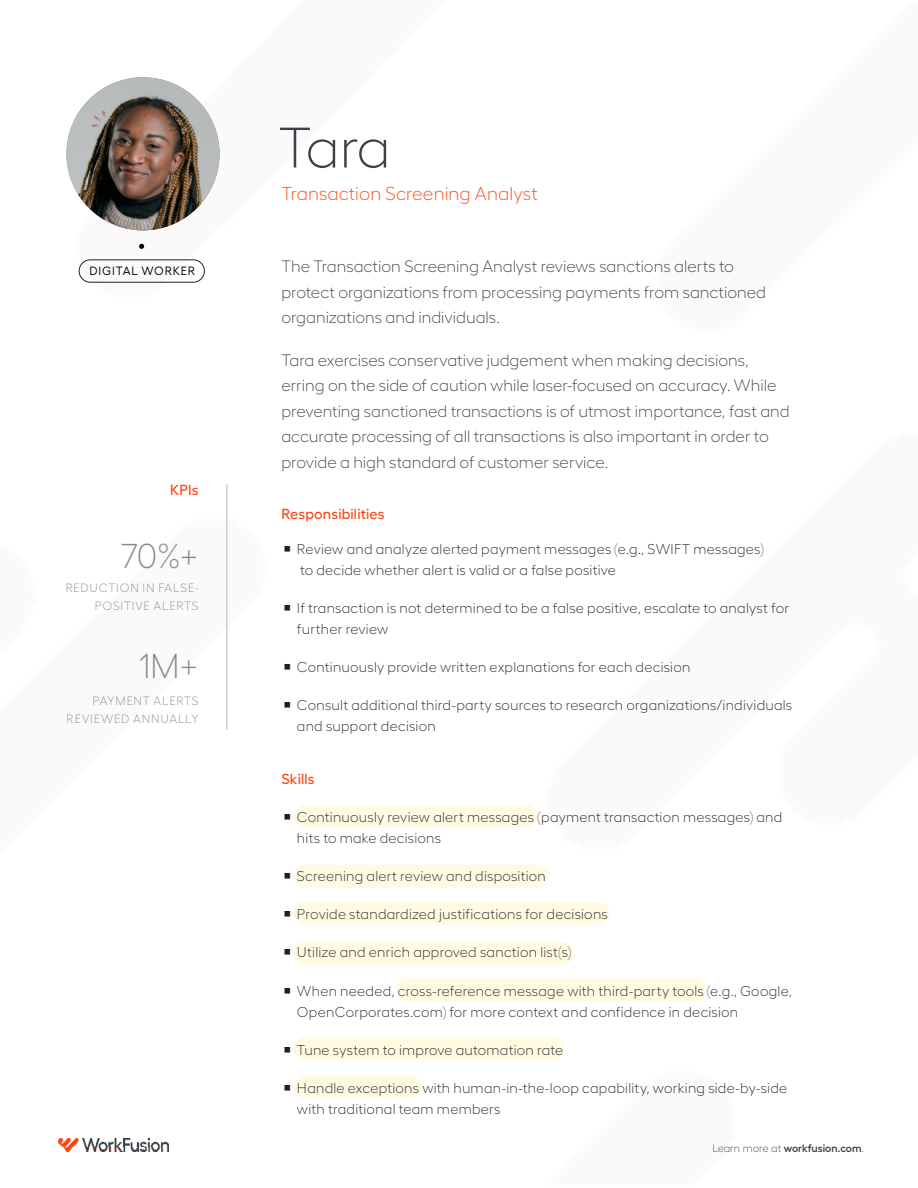
<style>
.page{position:relative;width:918px;height:1188px;background:#fff}
.page>*{position:absolute;margin:0;border:0;box-sizing:border-box;transform-origin:0 0}
.t1{font:300 57px "Hellix";color:#3b4249}
.t2{font:300 34.5px "Hellix";color:#7b7c7f}
.t3{font:300 18.6px "Hellix";letter-spacing:.005em;color:#fc4610}
.t4{font:300 16.5px/25.5px "Hellix";color:#3b4249}
.t5{font:500 14.7px "Hellix";letter-spacing:.01em;color:#fc4610}
.t6{font:300 14.25px/21px "Hellix";letter-spacing:.015em;color:#231f20}
.t7{font:300 12px/18px "Hellix";letter-spacing:.07em;color:#7b7c7f;text-align:right}
.t8{font:12px "Hellix";letter-spacing:.065em;color:#000}
.t9{font:600 10.8px "Hellix";color:#3b4249}
.s1{font-weight:300}
</style>
<div class="page">
<img style="left:58px;top:77px;width:649px;height:1075px">
<hr style="left:227px;top:484px;width:1px;height:245px;background:#7f8b87">
<img style="left:59px;top:1139px;width:109px;height:13px">
<svg style="left:139px;top:244px;width:5px;height:5px"></svg>
<img style="left:66px;top:77px;width:154px;height:153px;border-radius:77px">
<img style="left:83px;top:106px;width:27px;height:26px">
<div style="left:79px;top:259px;width:126px;height:24px;border:1px solid #231f20;border-radius:11px"></div>
<svg style="left:285px;top:546px;width:5px;height:6px"></svg>
<svg style="left:285px;top:605px;width:5px;height:6px"></svg>
<svg style="left:285px;top:664px;width:5px;height:6px"></svg>
<svg style="left:285px;top:702px;width:5px;height:6px"></svg>
<svg style="left:285px;top:814px;width:5px;height:6px"></svg>
<svg style="left:285px;top:873px;width:5px;height:6px"></svg>
<svg style="left:285px;top:911px;width:5px;height:6px"></svg>
<svg style="left:285px;top:949px;width:5px;height:6px"></svg>
<svg style="left:285px;top:987px;width:5px;height:6px"></svg>
<svg style="left:285px;top:1047px;width:5px;height:5px"></svg>
<svg style="left:285px;top:1085px;width:5px;height:5px"></svg>
<p class="t8" style="left:89px;top:264px;width:107px">DIGITAL WORKER</p>
<p class="t5" style="left:170px;top:484px;width:30px">KPIs</p>
<h2 class="t2" style="left:121px;top:536px;width:79px">70%+</h2>
<p class="t7" style="left:66px;top:579px;width:135px">REDUCTION IN FALSE-<br>POSITIVE ALERTS</p>
<h2 class="t2" style="left:138px;top:646px;width:62px">1M+</h2>
<p class="t7" style="left:67px;top:692px;width:133px">PAYMENT ALERTS<br>REVIEWED ANNUALLY</p>
<h1 class="t1" style="left:278px;top:127px;width:114px">Tara</h1>
<h3 class="t3" style="left:281px;top:187px;width:258px">Transaction Screening Analyst</h3>
<p class="t4" style="left:281px;top:255px;width:486px">The Transaction Screening Analyst reviews sanctions alerts to protect organizations from processing payments from sanctioned organizations and individuals.</p>
<p class="t4" style="left:281px;top:349px;width:510px">Tara exercises conservative judgement when making decisions, erring on the side of caution while laser-focused on accuracy. While preventing sanctioned transactions is of utmost importance, fast and accurate processing of all transactions is also important in order to provide a high standard of customer service.</p>
<p class="t5" style="left:281px;top:508px;width:105px">Responsibilities</p>
<p class="t6" style="left:297px;top:540px;width:468px">Review and analyze alerted payment messages (e.g., SWIFT messages) to decide whether alert is valid or a false positive</p>
<p class="t6" style="left:297px;top:599px;width:494px">If transaction is not determined to be a false positive, escalate to analyst for further review</p>
<p class="t6" style="left:297px;top:658px;width:395px">Continuously provide written explanations for each decision</p>
<p class="t6" style="left:297px;top:696px;width:497px">Consult additional third-party sources to research organizations/individuals and support decision</p>
<p class="t5" style="left:281px;top:774px;width:35px">Skills</p>
<p class="t6" style="left:297px;top:808px;width:487px">Continuously review alert messages (payment transaction messages) and hits to make decisions</p>
<p class="t6" style="left:297px;top:867px;width:251px">Screening alert review and disposition</p>
<p class="t6" style="left:297px;top:905px;width:312px">Provide standardized justifications for decisions</p>
<p class="t6" style="left:297px;top:943px;width:276px">Utilize and enrich approved sanction list(s)</p>
<p class="t6" style="left:297px;top:981px;width:497px">When needed, cross-reference message with third-party tools (e.g., Google,<br>OpenCorporates.com) for more context and confidence in decision</p>
<p class="t6" style="left:297px;top:1040px;width:268px">Tune system to improve automation rate</p>
<p class="t6" style="left:297px;top:1078px;width:492px">Handle exceptions with human-in-the-loop capability, working side-by-side with traditional team members</p>
<p class="t9" style="left:712px;top:1142px;width:153px"><span class="s1">Learn more at</span> workfusion.com<span class="s1">.</span></p>
</div>
